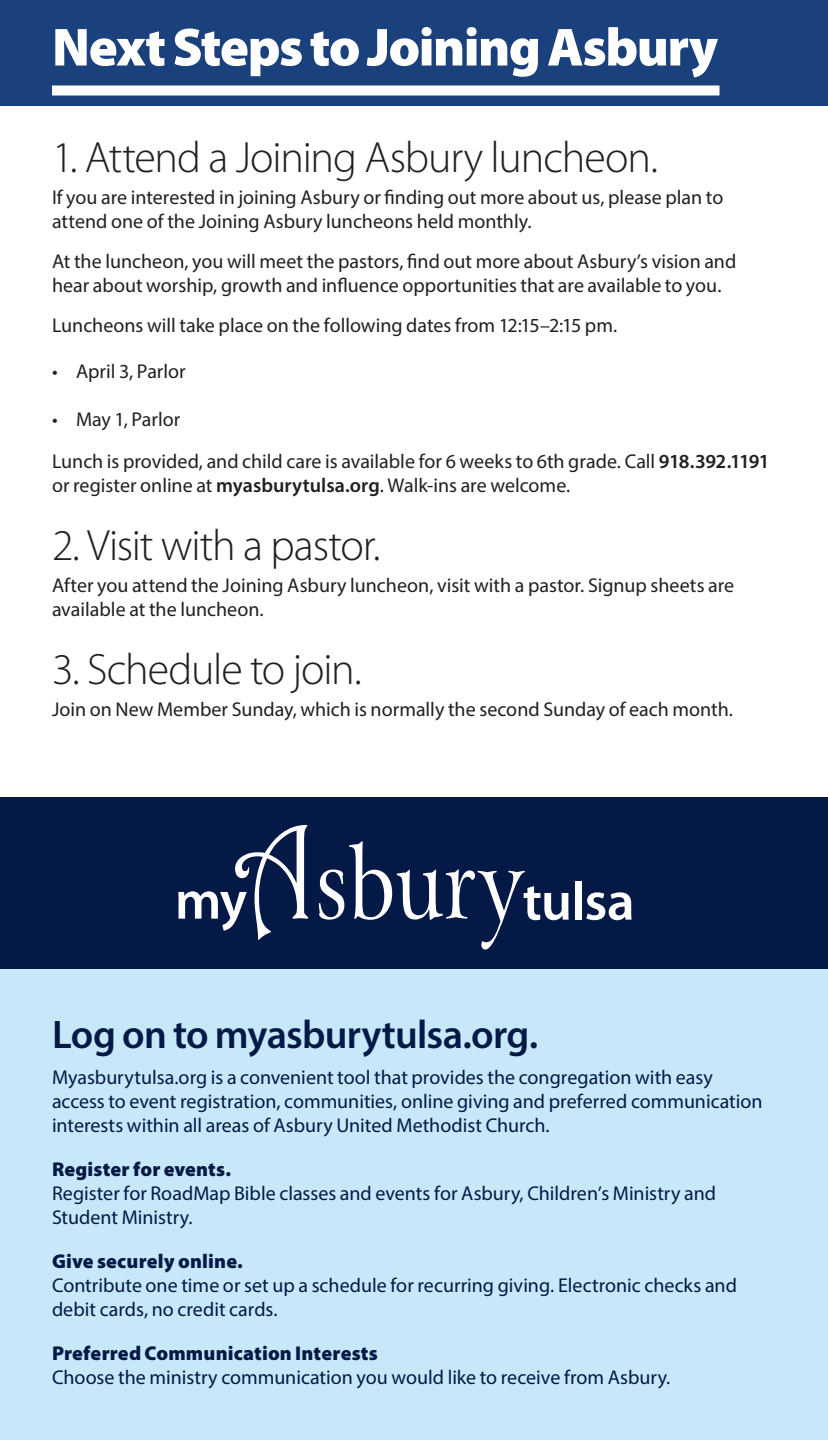
<style>
.page{position:relative;width:828px;height:1440px;background:#fff}
.page>*{position:absolute;margin:0;border:0;box-sizing:border-box;transform-origin:0 0}
.t1{font:900 54px "Myriad Pro";letter-spacing:-.03em;color:#fff}
.t2{font:300 44px "Myriad Pro";letter-spacing:-.025em;color:#231f20}
.t3{font:600 40px "Myriad Pro";letter-spacing:-.02em;color:#051946}
.t4{font:20px/24px "Myriad Pro";color:#231f20}
.t5{font:20px/24px "Myriad Pro";color:#051946}
.t6{font:900 20px "Myriad Pro";letter-spacing:.01em;color:#051946}
.s1{font-weight:600}
</style>
<div class="page">
<div style="left:0;top:0;width:828px;height:106px;background:#1a417c"></div>
<div style="left:52px;top:86px;width:668px;height:10px;background:#fff"></div>
<div style="left:0;top:797px;width:828px;height:172px;background:#051946"></div>
<div style="left:0;top:969px;width:828px;height:471px;background:#c6e8f9"></div>
<svg style="left:319px;top:841px;width:250px;height:109px"></svg>
<div style="left:575px;top:881px;width:7px;height:39px;background:#fff"></div>
<svg style="left:586px;top:892px;width:46px;height:28px"></svg>
<svg style="left:178px;top:825px;width:130px;height:115px"></svg>
<h1 class="t1" style="left:52px;top:11px;width:668px">Next Steps to Joining Asbury</h1>
<h2 class="t2" style="left:52px;top:131px;width:608px">1. Attend a Joining Asbury luncheon.</h2>
<p class="t4" style="left:52px;top:185px;width:673px">If you are interested in joining Asbury or finding out more about us, please plan to attend one of the Joining Asbury luncheons held monthly.</p>
<p class="t4" style="left:52px;top:249px;width:686px">At the luncheon, you will meet the pastors, find out more about Asbury’s vision and hear about worship, growth and influence opportunities that are available to you.</p>
<p class="t4" style="left:52px;top:313px;width:567px">Luncheons will take place on the following dates from 12:15–2:15 pm.</p>
<p class="t4" style="left:52px;top:359px;width:135px">• April 3, Parlor</p>
<p class="t4" style="left:52px;top:398px;width:719px;line-height:42px">• May 1, Parlor<br>Lunch is provided, and child care is available for 6 weeks to 6th grade. Call <span class="s1">918.392.1191</span></p>
<p class="t4" style="left:52px;top:473px;width:520px">or register online at <span class="s1">myasburytulsa.org</span>. Walk-ins are welcome.</p>
<h2 class="t2" style="left:52px;top:519px;width:330px">2. Visit with a pastor.</h2>
<p class="t4" style="left:52px;top:573px;width:684px">After you attend the Joining Asbury luncheon, visit with a pastor. Signup sheets are available at the luncheon.</p>
<h2 class="t2" style="left:52px;top:643px;width:311px">3. Schedule to join.</h2>
<p class="t4" style="left:52px;top:697px;width:683px">Join on New Member Sunday, which is normally the second Sunday of each month.</p>
<h3 class="t3" style="left:52px;top:1009px;width:488px">Log on to myasburytulsa.org.</h3>
<p class="t5" style="left:52px;top:1065px;width:712px">Myasburytulsa.org is a convenient tool that provides the congregation with easy access to event registration, communities, online giving and preferred communication interests within all areas of Asbury United Methodist Church.</p>
<p class="t6" style="left:52px;top:1156px;width:181px">Register for events.</p>
<p class="t5" style="left:52px;top:1181px;width:666px">Register for RoadMap Bible classes and events for Asbury, Children’s Ministry and<br>Student Ministry.</p>
<p class="t6" style="left:52px;top:1248px;width:192px">Give securely online.</p>
<p class="t5" style="left:52px;top:1273px;width:687px">Contribute one time or set up a schedule for recurring giving. Electronic checks and debit cards, no credit cards.</p>
<p class="t6" style="left:52px;top:1340px;width:327px">Preferred Communication Interests</p>
<p class="t5" style="left:52px;top:1365px;width:620px">Choose the ministry communication you would like to receive from Asbury.</p>
</div>
